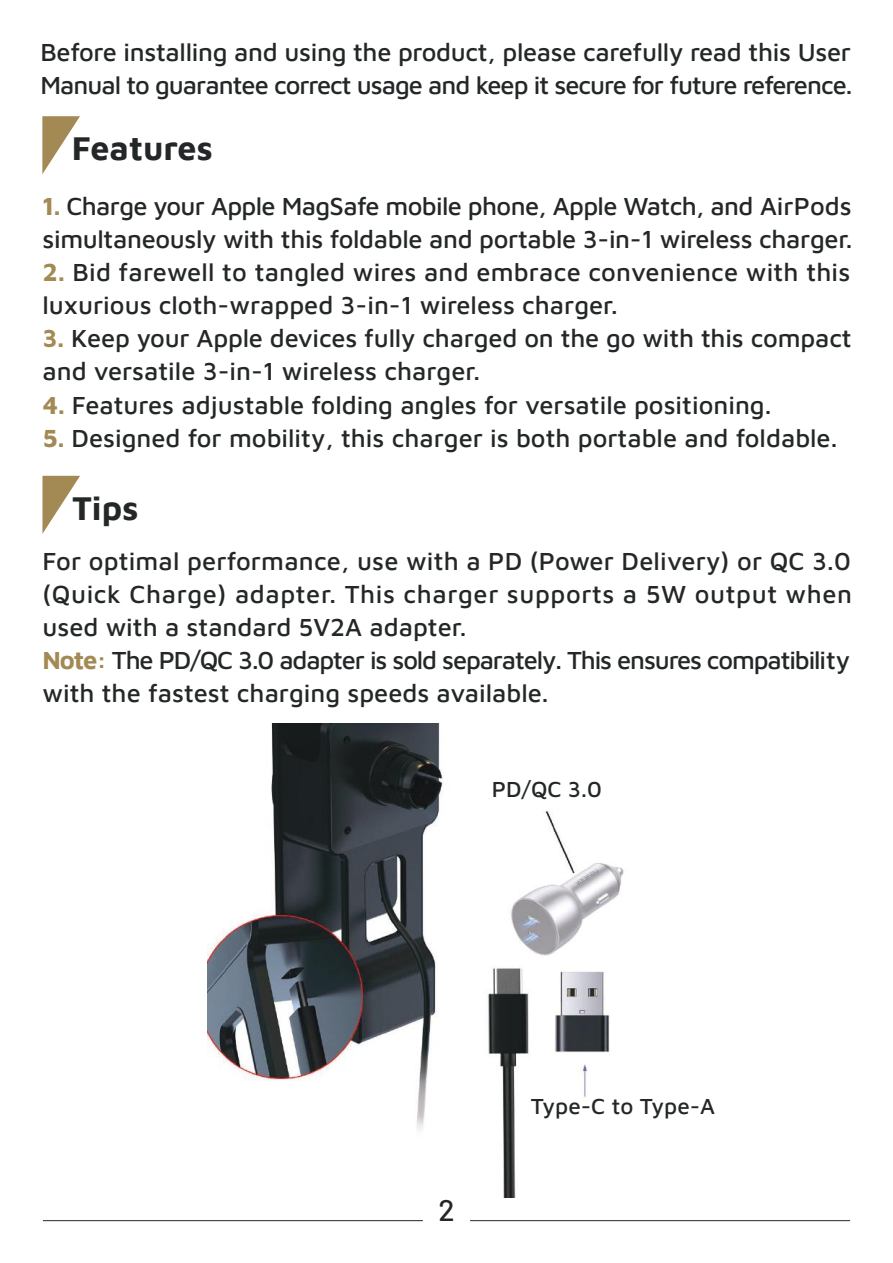
<style>
.page{position:relative;width:893px;height:1263px;background:#fff}
.page>*{position:absolute;margin:0;border:0;box-sizing:border-box;transform-origin:0 0}
.t1{font:700 34.05px "Maven Pro";color:#242728}
.t2{font:500 29.7px "Barlow";color:#242728}
.t3{font:500 25.5px/33px "Maven Pro";color:#242728}
.t4{font:500 25.5px/33px "Maven Pro";letter-spacing:-.04em;color:#242728}
.t5{font:500 22.5px "Maven Pro";color:#242728}
.s1{font-weight:700;color:#a38953}
</style>
<div class="page">
<hr style="left:470px;top:1220px;width:380px;height:1px;background:#242728">
<hr style="left:43px;top:1220px;width:380px;height:1px;background:#242728">
<svg style="left:42px;top:116px;width:38px;height:58px"></svg>
<svg style="left:42px;top:476px;width:38px;height:58px"></svg>
<img style="left:208px;top:724px;width:416px;height:473px">
<div style="left:495px;top:782px;width:125px;height:24px;background:#fff"></div>
<div style="left:532px;top:1104px;width:178px;height:45px;background:#fff"></div>
<p class="t4" style="left:40px;top:34px;width:814px">Before installing and using the product, please carefully read this User<br>Manual to guarantee correct usage and keep it secure for future reference.</p>
<h1 class="t1" style="left:72px;top:125px;width:143px">Features</h1>
<p class="t3" style="left:42px;top:189px;width:812px"><span class="s1">1.</span> Charge your Apple MagSafe mobile phone, Apple Watch, and AirPods simultaneously with this foldable and portable 3-in-1 wireless charger.</p>
<p class="t3" style="left:42px;top:255px;width:809px"><span class="s1">2.</span> Bid farewell to tangled wires and embrace convenience with this luxurious cloth-wrapped 3-in-1 wireless charger.</p>
<p class="t3" style="left:42px;top:321px;width:811px"><span class="s1">3.</span> Keep your Apple devices fully charged on the go with this compact and versatile 3-in-1 wireless charger.</p>
<p class="t3" style="left:42px;top:387px;width:730px"><span class="s1">4.</span> Features adjustable folding angles for versatile positioning.</p>
<p class="t3" style="left:42px;top:420px;width:796px"><span class="s1">5.</span> Designed for mobility, this charger is both portable and foldable.</p>
<h1 class="t1" style="left:72px;top:485px;width:68px">Tips</h1>
<p class="t3" style="left:42px;top:543px;width:811px">For optimal performance, use with a PD (Power Delivery) or QC 3.0 (Quick Charge) adapter. This charger supports a 5W output when used with a standard 5V2A adapter.<br><span class="s1">Note:</span> The PD/QC 3.0 adapter is sold separately. This ensures compatibility with the fastest charging speeds available.</p>
<p class="t5" style="left:492px;top:773px;width:111px">PD/QC 3.0</p>
<p class="t2" style="left:438px;top:1189px;width:18px">2</p>
<p class="t5" style="left:531px;top:1091px;width:186px">Type-C to Type-A</p>
</div>
